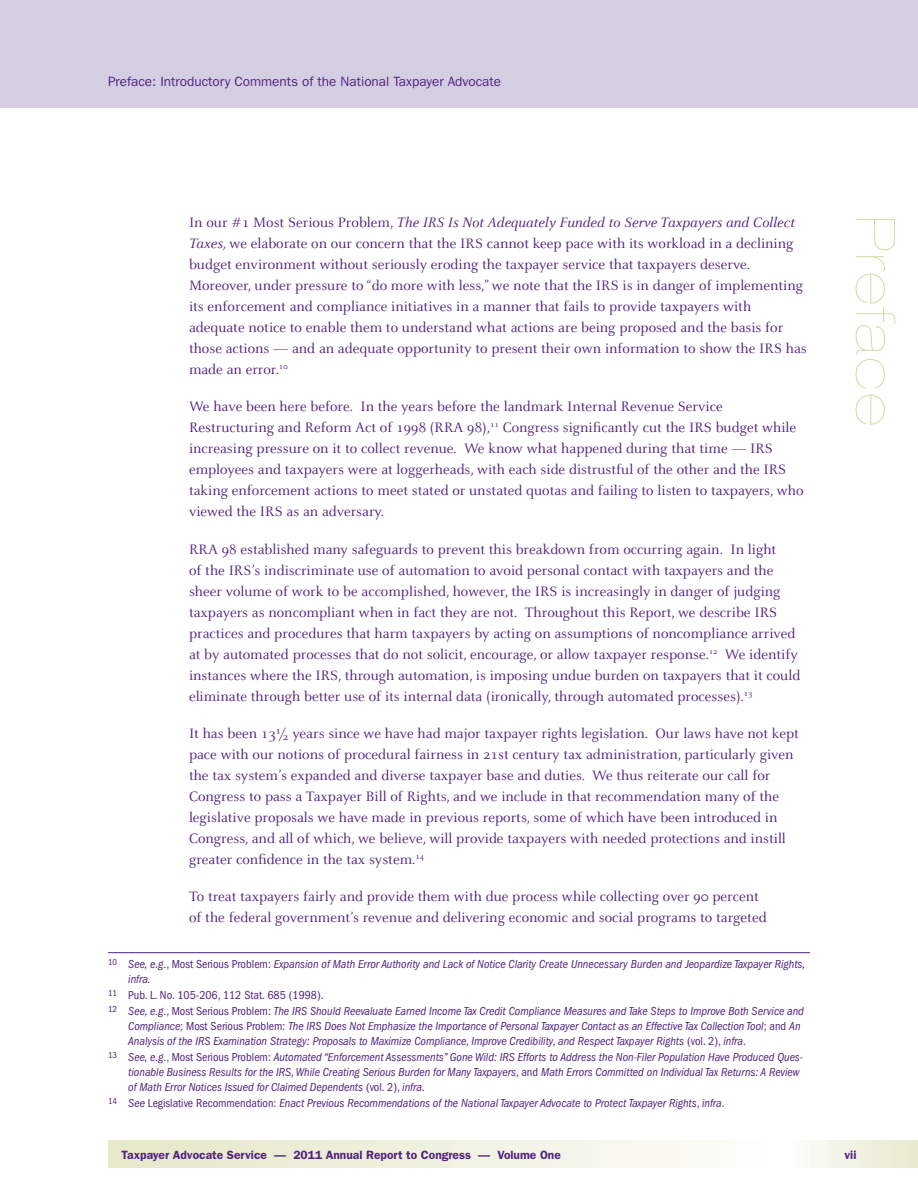
<style>
.page{position:relative;width:918px;height:1188px;background:#fff}
.page>*{position:absolute;margin:0;border:0;box-sizing:border-box;transform-origin:0 0}
.t1{font:900 expanded 54px "Helvetica Neue";color:#d8dba7}
.t2{font:15px/21px "Celeste";color:#522380}
.t3{font:italic 15px "Celeste";color:#522380}
.t4{font:13.5px "Franklin Gothic";color:#522380}
.t5{font:italic condensed 12px "Franklin Gothic";color:#522380}
.t6{font:600 12px "Franklin Gothic";color:#522380}
.t7{font:condensed 12px "Franklin Gothic";color:#522380}
.s1{font-style:normal}
.s2{font-style:italic}
</style>
<div class="page">
<svg style="left:108px;top:1141px;width:590px;height:27px;background:#eff0dd"></svg>
<div style="left:0;top:0;width:918px;height:108px;background:#d5cee3"></div>
<div style="left:770px;top:1141px;width:148px;height:27px;background:linear-gradient(to right,#fff,#e7e9cc)"></div>
<hr style="left:108px;top:952px;width:702px;height:1px;background:#522380">
<p class="t4" style="left:108px;top:74px;width:395px">Preface: Introductory Comments of the National Taxpayer Advocate</p>
<p class="t3" style="left:189px;top:215px;width:607px"><span class="s1">in our #1 Most Serious problem,</span> The IRS Is Not Adequately Funded to Serve Taxpayers and Collect</p>
<h1 class="t1" style="left:907px;top:216px;width:211px;rotate:90deg">Preface</h1>
<p class="t2" style="left:189px;top:233px;width:619px"><span class="s2">Taxes,</span> we elaborate on our concern that the irS cannot keep pace with its workload in a declining budget environment without seriously eroding the taxpayer service that taxpayers deserve.<br>Moreover, under pressure to “do more with less,” we note that the irS is in danger of implementing its enforcement and compliance initiatives in a manner that fails to provide taxpayers with adequate notice to enable them to understand what actions are being proposed and the basis for those actions — and an adequate opportunity to present their own information to show the irS has made an error.<sup>10</sup></p>
<p class="t2" style="left:189px;top:397px;width:616px">We have been here before. in the years before the landmark internal revenue Service restructuring and reform act of 1998 (rra 98),<sup>11</sup> congress significantly cut the irS budget while increasing pressure on it to collect revenue. We know what happened during that time — irS employees and taxpayers were at loggerheads, with each side distrustful of the other and the irS taking enforcement actions to meet stated or unstated quotas and failing to listen to taxpayers, who viewed the irS as an adversary.</p>
<p class="t2" style="left:189px;top:539px;width:613px">rra 98 established many safeguards to prevent this breakdown from occurring again. in light<br>of the irS’s indiscriminate use of automation to avoid personal contact with taxpayers and the sheer volume of work to be accomplished, however, the irS is increasingly in danger of judging taxpayers as noncompliant when in fact they are not. throughout this report, we describe irS practices and procedures that harm taxpayers by acting on assumptions of noncompliance arrived at by automated processes that do not solicit, encourage, or allow taxpayer response.<sup>12</sup> We identify instances where the irS, through automation, is imposing undue burden on taxpayers that it could eliminate through better use of its internal data (ironically, through automated processes).<sup>13</sup></p>
<p class="t2" style="left:189px;top:723px;width:611px">it has been 13½ years since we have had major taxpayer rights legislation. our laws have not kept pace with our notions of procedural fairness in 21st century tax administration, particularly given the tax system’s expanded and diverse taxpayer base and duties. We thus reiterate our call for congress to pass a taxpayer Bill of rights, and we include in that recommendation many of the legislative proposals we have made in previous reports, some of which have been introduced in congress, and all of which, we believe, will provide taxpayers with needed protections and instill greater confidence in the tax system.<sup>14</sup></p>
<p class="t2" style="left:189px;top:886px;width:579px">to treat taxpayers fairly and provide them with due process while collecting over 90 percent of the federal government’s revenue and delivering economic and social programs to targeted</p>
<p class="t5" style="left:108px;top:957px;width:699px"><sup>10</sup> See, e.g<span class="s1">., Most Serious Problem:</span> Expansion of Math Error Authority and Lack of Notice Clarity Create Unnecessary Burden and Jeopardize Taxpayer Rights,</p>
<p class="t5" style="left:128px;top:972px;width:24px">infra.</p>
<p class="t7" style="left:108px;top:988px;width:217px"><sup>11</sup> Pub. L. No. 105-206, 112 Stat. 685 (1998).</p>
<p class="t5" style="left:108px;top:1004px;width:698px"><sup>12</sup> See, e.g<span class="s1">., Most Serious Problem:</span> The IRS Should Reevaluate Earned Income Tax Credit Compliance Measures and Take Steps to Improve Both Service and</p>
<p class="t5" style="left:128px;top:1019px;width:674px">Compliance<span class="s1">; Most Serious Problem:</span> The IRS Does Not Emphasize the Importance of Personal Taxpayer Contact as an Effective Tax Collection Tool<span class="s1">; and</span> An</p>
<p class="t5" style="left:128px;top:1034px;width:619px">Analysis of the IRS Examination Strategy: Proposals to Maximize Compliance, Improve Credibility, and Respect Taxpayer Rights <span class="s1">(vol. 2),</span> infra<span class="s1">.</span></p>
<p class="t5" style="left:108px;top:1050px;width:696px"><sup>13</sup> See, e.g<span class="s1">., Most Serious Problem:</span> Automated “Enforcement Assessments” Gone Wild: IRS Efforts to Address the Non-Filer Population Have Produced Ques-</p>
<p class="t5" style="left:128px;top:1065px;width:673px">tionable Business Results for the IRS, While Creating Serious Burden for Many Taxpayers<span class="s1">, and</span> Math Errors Committed on Individual Tax Returns: A Review</p>
<p class="t5" style="left:128px;top:1080px;width:298px">of Math Error Notices Issued for Claimed Dependents <span class="s1">(vol. 2),</span> infra<span class="s1">.</span></p>
<p class="t5" style="left:108px;top:1096px;width:618px"><sup>14</sup> See <span class="s1">Legislative Recommendation:</span> Enact Previous Recommendations of the National Taxpayer Advocate to Protect Taxpayer Rights<span class="s1">,</span> infra<span class="s1">.</span></p>
<p class="t6" style="left:122px;top:1148px;width:441px">Taxpayer Advocate Service — 2011 Annual Report to Congress — Volume One</p>
<p class="t6" style="left:845px;top:1148px;width:13px">vii</p>
</div>
